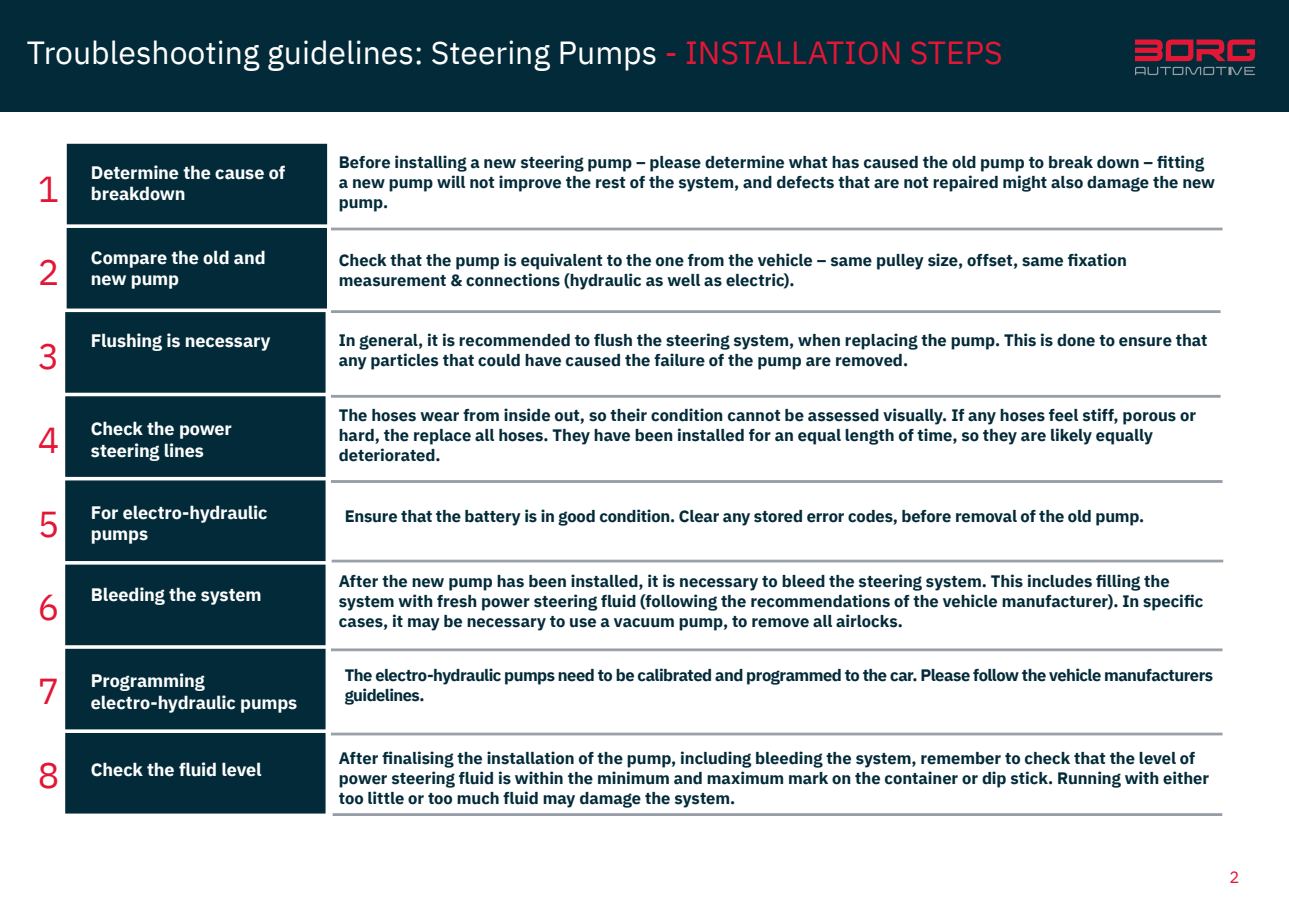
<style>
.page{position:relative;width:1289px;height:919px;background:#fff}
.page>*{position:absolute;margin:0;border:0;box-sizing:border-box;transform-origin:0 0}
.t1{font:36px "IBM Plex Sans";color:#e21736}
.t2{font:31.95px "IBM Plex Sans";color:#fff}
.t3{font:700 18px/21.6px "IBM Plex Sans";letter-spacing:-.005em;color:#fff}
.t4{font:700 16.5px/19.8px "IBM Plex Sans";letter-spacing:-.005em;color:#022a38}
.t5{font:700 16.5px/19.8px "IBM Plex Sans";letter-spacing:-.03em;color:#022a38}
.t6{font:16.5px "IBM Plex Sans";color:#e21736}
.s1{color:#e21736}
</style>
<div class="page">
<div style="left:0;top:0;width:1288px;height:111px;background:#022a38"></div>
<svg style="left:1135px;top:67px;width:119px;height:8px"></svg>
<svg style="left:1135px;top:39px;width:119px;height:22px"></svg>
<div style="left:67px;top:144px;width:260px;height:80px;background:#022a38"></div>
<div style="left:67px;top:228px;width:260px;height:80px;background:#022a38"></div>
<div style="left:65px;top:312px;width:260px;height:80px;background:#022a38;border:2px solid #022a38"></div>
<div style="left:65px;top:396px;width:260px;height:81px;background:#022a38;border:2px solid #022a38"></div>
<div style="left:65px;top:480px;width:260px;height:81px;background:#022a38;border:2px solid #022a38"></div>
<div style="left:65px;top:564px;width:260px;height:81px;background:#022a38;border:2px solid #022a38"></div>
<div style="left:65px;top:648px;width:260px;height:81px;background:#022a38;border:2px solid #022a38"></div>
<div style="left:65px;top:733px;width:260px;height:80px;background:#022a38"></div>
<hr style="left:331px;top:228px;width:891px;height:2px;background:#979da6">
<div style="left:331px;top:310px;width:889px;height:3px;background:#979da6;border:1px solid #979da6"></div>
<hr style="left:331px;top:395px;width:889px;height:2px;background:#979da6">
<div style="left:331px;top:648px;width:891px;height:3px;background:#979da6;border:1px solid #979da6"></div>
<hr style="left:331px;top:733px;width:891px;height:2px;background:#979da6">
<div style="left:333px;top:813px;width:888px;height:2px;background:#979da6;border:1px solid #979da6"></div>
<hr style="left:331px;top:480px;width:891px;height:2px;background:#979da6">
<hr style="left:332px;top:560px;width:890px;height:2px;background:#979da6">
<p class="t2" style="left:27px;top:29px;width:977px">Troubleshooting guidelines: Steering Pumps <span class="s1">- INSTALLATION STEPS</span></p>
<p class="t1" style="left:38px;top:161px;width:23px">1</p>
<p class="t1" style="left:38px;top:245px;width:23px">2</p>
<p class="t1" style="left:38px;top:328px;width:23px">3</p>
<p class="t1" style="left:38px;top:412px;width:23px">4</p>
<p class="t1" style="left:38px;top:496px;width:23px">5</p>
<p class="t1" style="left:38px;top:580px;width:23px">6</p>
<p class="t1" style="left:38px;top:663px;width:23px">7</p>
<p class="t1" style="left:38px;top:747px;width:23px">8</p>
<p class="t3" style="left:91px;top:160px;width:196px">Determine the cause of breakdown</p>
<p class="t3" style="left:91px;top:245px;width:176px">Compare the old and new pump</p>
<p class="t3" style="left:91px;top:328px;width:181px">Flushing is necessary</p>
<p class="t3" style="left:91px;top:416px;width:142px">Check the power steering lines</p>
<p class="t3" style="left:91px;top:500px;width:178px">For electro-hydraulic pumps</p>
<p class="t3" style="left:91px;top:582px;width:172px">Bleeding the system</p>
<p class="t3" style="left:91px;top:668px;width:208px">Programming electro-hydraulic pumps</p>
<p class="t3" style="left:91px;top:757px;width:172px">Check the fluid level</p>
<p class="t4" style="left:339px;top:151px;width:877px">Before installing a new steering pump – please determine what has caused the old pump to break down – fitting a new pump will not improve the rest of the system, and defects that are not repaired might also damage the new pump.</p>
<p class="t4" style="left:339px;top:249px;width:789px">Check that the pump is equivalent to the one from the vehicle – same pulley size, offset, same fixation measurement &amp; connections (hydraulic as well as electric).</p>
<p class="t4" style="left:339px;top:329px;width:870px">In general, it is recommended to flush the steering system, when replacing the pump. This is done to ensure that any particles that could have caused the failure of the pump are removed.</p>
<p class="t4" style="left:339px;top:404px;width:858px">The hoses wear from inside out, so their condition cannot be assessed visually. If any hoses feel stiff, porous or hard, the replace all hoses. They have been installed for an equal length of time, so they are likely equally deteriorated.</p>
<p class="t4" style="left:345px;top:504px;width:801px">Ensure that the battery is in good condition. Clear any stored error codes, before removal of the old pump.</p>
<p class="t4" style="left:339px;top:570px;width:866px">After the new pump has been installed, it is necessary to bleed the steering system. This includes filling the system with fresh power steering fluid (following the recommendations of the vehicle manufacturer). In specific cases, it may be necessary to use a vacuum pump, to remove all airlocks.</p>
<p class="t5" style="left:345px;top:664px;width:870px">The electro-hydraulic pumps need to be calibrated and programmed to the car. Please follow the vehicle manufacturers guidelines.</p>
<p class="t4" style="left:339px;top:746px;width:871px">After finalising the installation of the pump, including bleeding the system, remember to check that the level of power steering fluid is within the minimum and maximum mark on the container or dip stick. Running with either too little or too much fluid may damage the system.</p>
<p class="t6" style="left:1229px;top:864px;width:11px">2</p>
</div>
